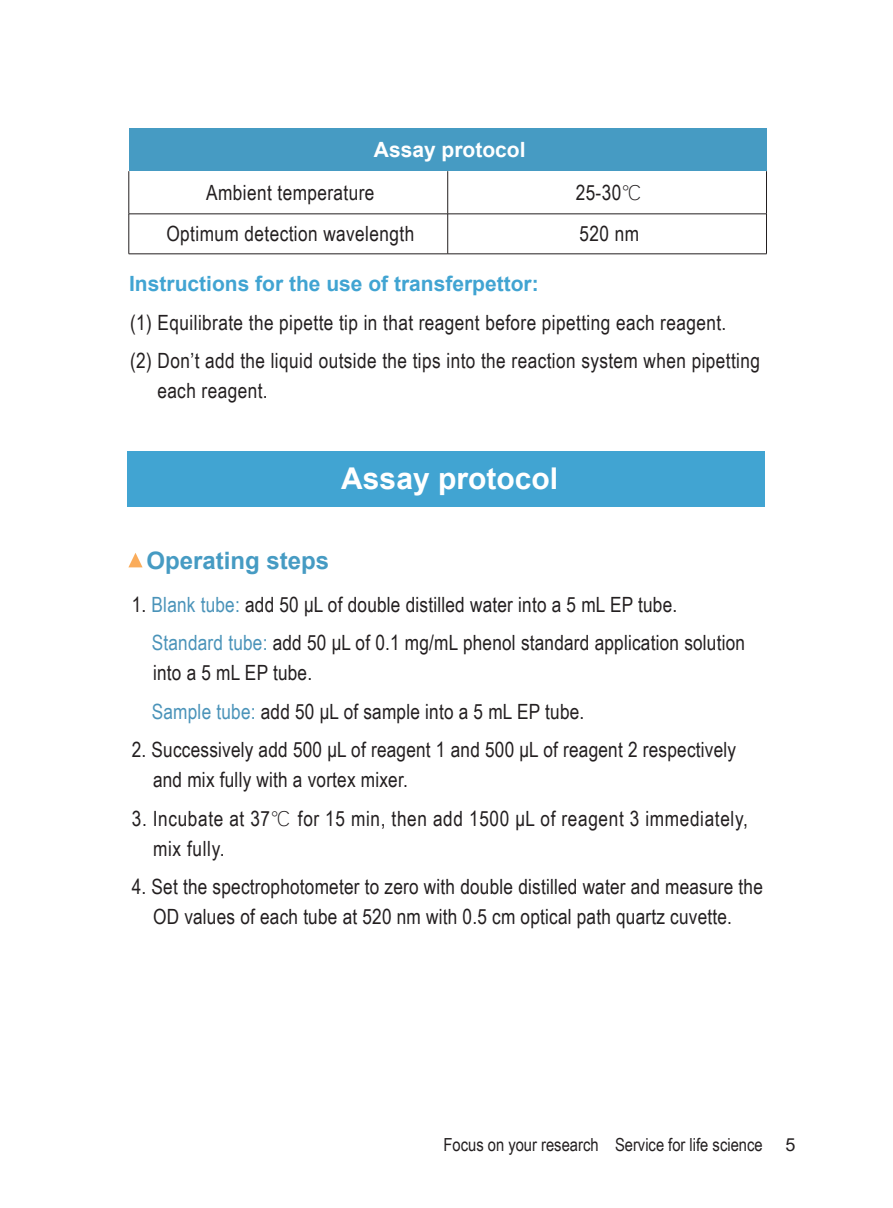
<style>
.page{position:relative;width:893px;height:1208px;background:#fff}
.page>*{position:absolute;margin:0;border:0;box-sizing:border-box;transform-origin:0 0}
.t1{font:700 30px "Arial";color:#fff}
.t2{font:700 24px "Arial";color:#469bc3}
.t3{font:21px/30px "Arial Narrow";letter-spacing:.01em;color:#231f20}
.t4{font:21px/30px "Arial Narrow";letter-spacing:.03em;color:#231f20}
.t5{font:700 21px "Arial";color:#41a4d2}
.t6{font:700 21px "Arial";color:#fff}
.t7{font:18px "Arial Narrow";color:#231f20}
.t8{font:18px "Arial";color:#231f20}
.s1{font-family:"Deng Xian";font-weight:300}
.s2{color:#4a93b9}
</style>
<div class="page">
<div style="left:129px;top:129px;width:637px;height:42px;background:#469bc3"></div>
<hr style="left:129px;top:213px;width:319px;height:1px;background:#231f20">
<hr style="left:448px;top:213px;width:319px;height:1px;background:#231f20">
<hr style="left:129px;top:253px;width:319px;height:1px;background:#231f20">
<hr style="left:448px;top:253px;width:319px;height:1px;background:#231f20">
<hr style="left:128px;top:171px;width:1px;height:43px;background:#231f20">
<hr style="left:128px;top:214px;width:1px;height:40px;background:#231f20">
<hr style="left:447px;top:171px;width:1px;height:43px;background:#231f20">
<hr style="left:766px;top:171px;width:1px;height:43px;background:#231f20">
<hr style="left:447px;top:214px;width:1px;height:40px;background:#231f20">
<hr style="left:766px;top:214px;width:1px;height:40px;background:#231f20">
<div style="left:128px;top:451px;width:637px;height:55px;background:#41a4d2"></div>
<svg style="left:128px;top:553px;width:15px;height:14px"></svg>
<p class="t6" style="left:374px;top:135px;width:153px">Assay protocol</p>
<p class="t3" style="left:206px;top:177px;width:170px">Ambient temperature</p>
<p class="t3" style="left:576px;top:177px;width:69px">25-30<span class="s1">℃</span></p>
<p class="t3" style="left:166px;top:218px;width:249px">Optimum detection wavelength</p>
<p class="t3" style="left:579px;top:218px;width:61px">520 nm</p>
<p class="t5" style="left:129px;top:269px;width:411px">Instructions for the use of transferpettor:</p>
<p class="t3" style="left:130px;top:307px;width:598px">(1) Equilibrate the pipette tip in that reagent before pipetting each reagent.</p>
<p class="t3" style="left:157px;top:345px;width:604px;text-indent:-27px">(2) Don’t add the liquid outside the tips into the reaction system when pipetting each reagent.</p>
<p class="t1" style="left:341px;top:457px;width:218px">Assay protocol</p>
<p class="t2" style="left:146px;top:543px;width:184px">Operating steps</p>
<p class="t3" style="left:132px;top:588px;width:547px">1. <span class="s2">Blank tube:</span> add 50 μL of double distilled water into a 5 mL EP tube.</p>
<p class="t3" style="left:152px;top:627px;width:595px"><span class="s2">Standard tube:</span> add 50 μL of 0.1 mg/mL phenol standard application solution into a 5 mL EP tube.</p>
<p class="t3" style="left:152px;top:695px;width:434px"><span class="s2">Sample tube:</span> add 50 μL of sample into a 5 mL EP tube.</p>
<p class="t3" style="left:153px;top:734px;width:584px;text-indent:-21px">2. Successively add 500 μL of reagent 1 and 500 μL of reagent 2 respectively and mix fully with a vortex mixer.</p>
<p class="t4" style="left:153px;top:802px;width:596px;text-indent:-21px">3. Incubate at 37<span class="s1">℃</span> for 15 min, then add 1500 μL of reagent 3 immediately, mix fully.</p>
<p class="t3" style="left:132px;top:871px;width:633px;text-align:center">4. Set the spectrophotometer to zero with double distilled water and measure the<br>OD values of each tube at 520 nm with 0.5 cm optical path quartz cuvette.</p>
<p class="t7" style="left:443px;top:1131px;width:321px">Focus on your research Service for life science</p>
<p class="t8" style="left:785px;top:1132px;width:12px">5</p>
</div>
